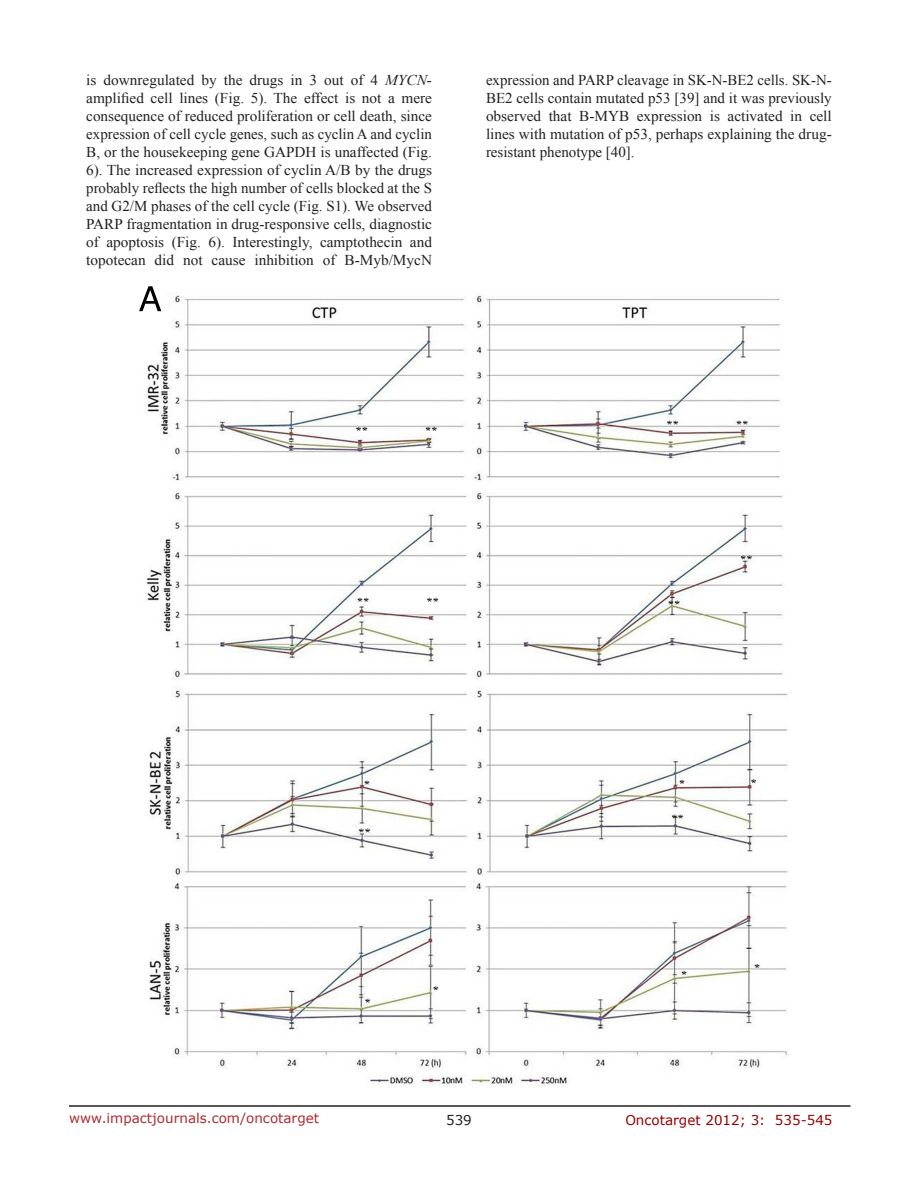
<style>
.page{position:relative;width:918px;height:1188px;background:#fff}
.page>*{position:absolute;margin:0;border:0;box-sizing:border-box;transform-origin:0 0}
.BodyText{font:15px/18px "Times New Roman";color:#221f22;text-align:justify}
.t1{font:13.5px "Verdana";color:#ac2b31}
.t2{font:13.5px "Verdana";color:#970000}
.t3{font:13.5px "Verdana";color:#221f22}
.s1{font-style:italic}
</style>
<div class="page">
<hr style="left:69px;top:1105px;width:781px;height:2px;background:#231f20">
<img style="left:139px;top:286px;width:649px;height:800px">
<p class="BodyText" style="left:86px;top:71px;width:347px">is downregulated by the drugs in 3 out of 4 <span class="s1">MYCN&shy;</span>amplified cell lines (Fig. 5). The effect is not a mere consequence of reduced proliferation or cell death, since expression of cell cycle genes, such as cyclin A and cyclin B, or the housekeeping gene GAPDH is unaffected (Fig.<br>6). The increased expression of cyclin A/B by the drugs probably reflects the high number of cells blocked at the S and G2/M phases of the cell cycle (Fig. S1). We observed PARP fragmentation in drug-responsive cells, diagnostic of apoptosis (Fig. 6). Interestingly, camptothecin and topotecan did not cause inhibition of B-Myb/MycN</p>
<p class="BodyText" style="left:486px;top:71px;width:347px">expression and PARP cleavage in SK-N-BE2 cells. SK-N-BE2 cells contain mutated p53 [39] and it was previously observed that B-MYB expression is activated in cell lines with mutation of p53, perhaps explaining the drug&shy;resistant phenotype [40].</p>
<p class="t1" style="left:69px;top:1109px;width:252px">www.impactjournals.com/oncotarget</p>
<p class="t3" style="left:446px;top:1111px;width:27px">539</p>
<p class="t2" style="left:625px;top:1111px;width:209px">Oncotarget 2012; 3: 535-545</p>
</div>
